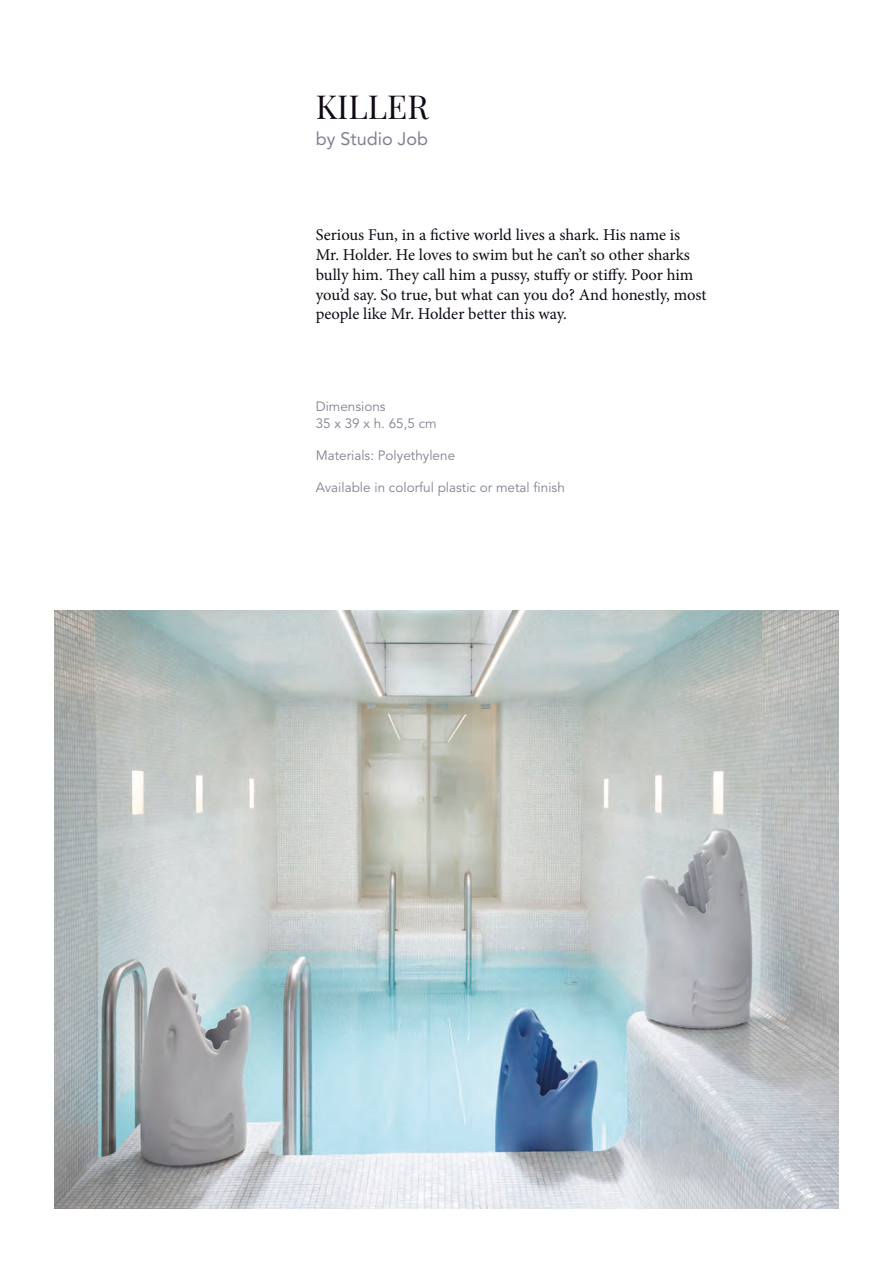
<style>
.page{position:relative;width:893px;height:1263px;background:#fff}
.page>*{position:absolute;margin:0;border:0;box-sizing:border-box;transform-origin:0 0}
.t1{font:33px "Playfair Display SC";color:#100915}
.t2{font:18px "Avenir LT Std";color:#828090}
.t3{font:16.5px/19.8px "Minion Pro";letter-spacing:-.005em;color:#100915}
.t4{font:13.5px "Avenir LT Std";color:#828090}
</style>
<div class="page">
<img style="left:54px;top:610px;width:785px;height:599px">
<p class="t1" style="left:316px;top:87px;width:115px">KILLER</p>
<p class="t2" style="left:316px;top:128px;width:114px">by Studio Job</p>
<p class="t3" style="left:316px;top:225px;width:366px">Serious Fun, in a fictive world lives a shark. His name is</p>
<p class="t3" style="left:316px;top:245px;width:392px">Mr. Holder. He loves to swim but he can’t so other sharks bully him. They call him a pussy, stuffy or stiffy. Poor him you’d say. So true, but what can you do? And honestly, most people like Mr. Holder better this way.</p>
<p class="t4" style="left:316px;top:399px;width:72px">Dimensions</p>
<p class="t4" style="left:316px;top:415px;width:123px">35 x 39 x h. 65,5 cm</p>
<p class="t4" style="left:316px;top:448px;width:141px">Materials: Polyethylene</p>
<p class="t4" style="left:316px;top:480px;width:251px">Available in colorful plastic or metal finish</p>
</div>
